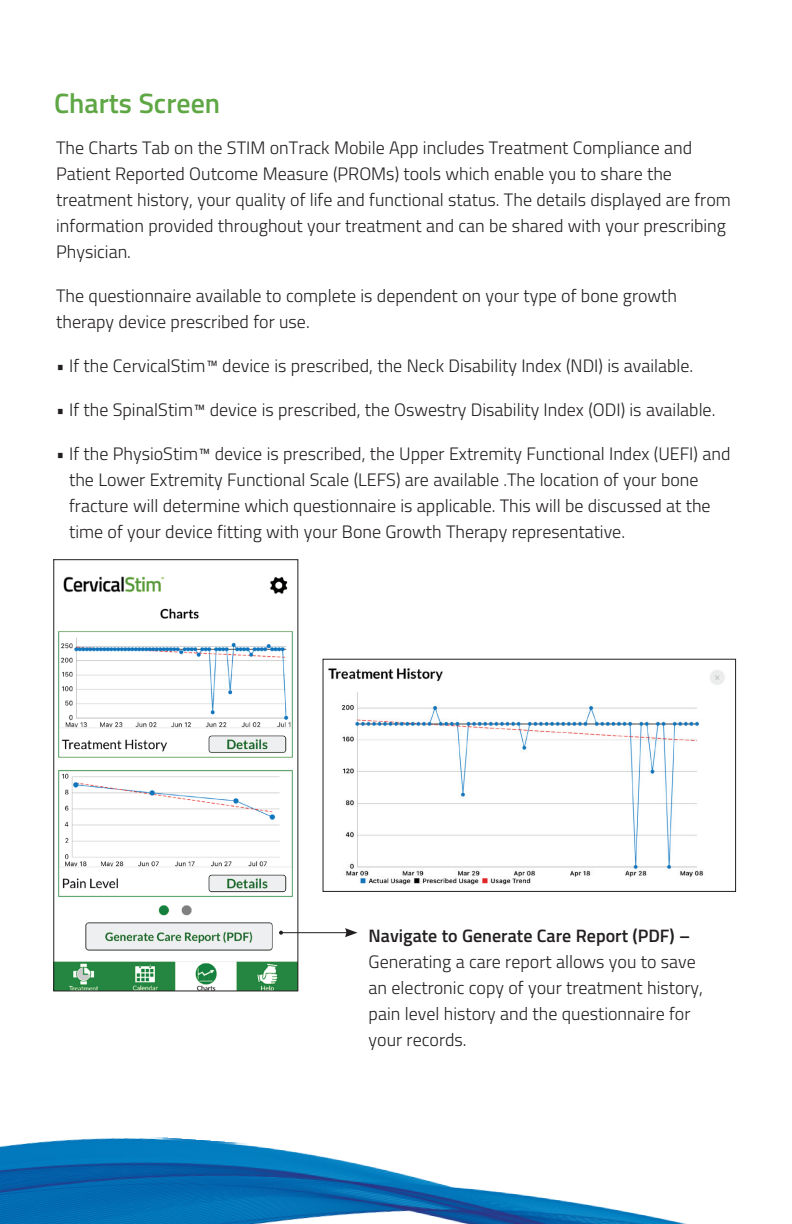
<style>
.page{position:relative;width:792px;height:1224px;background:#fff}
.page>*{position:absolute;margin:0;border:0;box-sizing:border-box;transform-origin:0 0}
.t1{font:600 28px "Titillium";color:#5ea744}
.t2{font:300 18px/26px "Titillium";color:#231f20}
.t3{font:600 18px "Titillium";color:#231f20}
</style>
<div class="page">
<img style="left:0;top:1137px;width:687px;height:87px">
<img style="left:328px;top:668px;width:397px;height:217px">
<div style="left:323px;top:659px;width:413px;height:233px;border:1px solid #231f20"></div>
<img style="left:56px;top:576px;width:240px;height:413px">
<div style="left:54px;top:559px;width:244px;height:432px;border:1px solid #231f20"></div>
<hr style="left:281px;top:932px;width:67px;height:1px;background:#231f20">
<svg style="left:279px;top:931px;width:4px;height:4px"></svg>
<svg style="left:345px;top:928px;width:13px;height:9px"></svg>
<h1 class="t1" style="left:54px;top:83px;width:168px">Charts Screen</h1>
<p class="t2" style="left:56px;top:133px;width:676px">The Charts Tab on the STIM onTrack Mobile App includes Treatment Compliance and Patient Reported Outcome Measure (PROMs) tools which enable you to share the treatment history, your quality of life and functional status. The details displayed are from information provided throughout your treatment and can be shared with your prescribing Physician.</p>
<p class="t2" style="left:56px;top:281px;width:622px">The questionnaire available to complete is dependent on your type of bone growth therapy device prescribed for use.</p>
<p class="t2" style="left:56px;top:351px;width:639px">• If the CervicalStim™ device is prescribed, the Neck Disability Index (NDI) is available.</p>
<p class="t2" style="left:56px;top:395px;width:661px">• If the SpinalStim™ device is prescribed, the Oswestry Disability Index (ODI) is available.</p>
<p class="t2" style="left:69px;top:439px;width:663px;text-indent:-13px">• If the PhysioStim™ device is prescribed, the Upper Extremity Functional Index (UEFI) and the Lower Extremity Functional Scale (LEFS) are available .The location of your bone fracture will determine which questionnaire is applicable. This will be discussed at the time of your device fitting with your Bone Growth Therapy representative.</p>
<p class="t3" style="left:369px;top:922px;width:323px">Navigate to Generate Care Report (PDF) –</p>
<p class="t2" style="left:369px;top:947px;width:336px">Generating a care report allows you to save an electronic copy of your treatment history, pain level history and the questionnaire for your records.</p>
</div>
